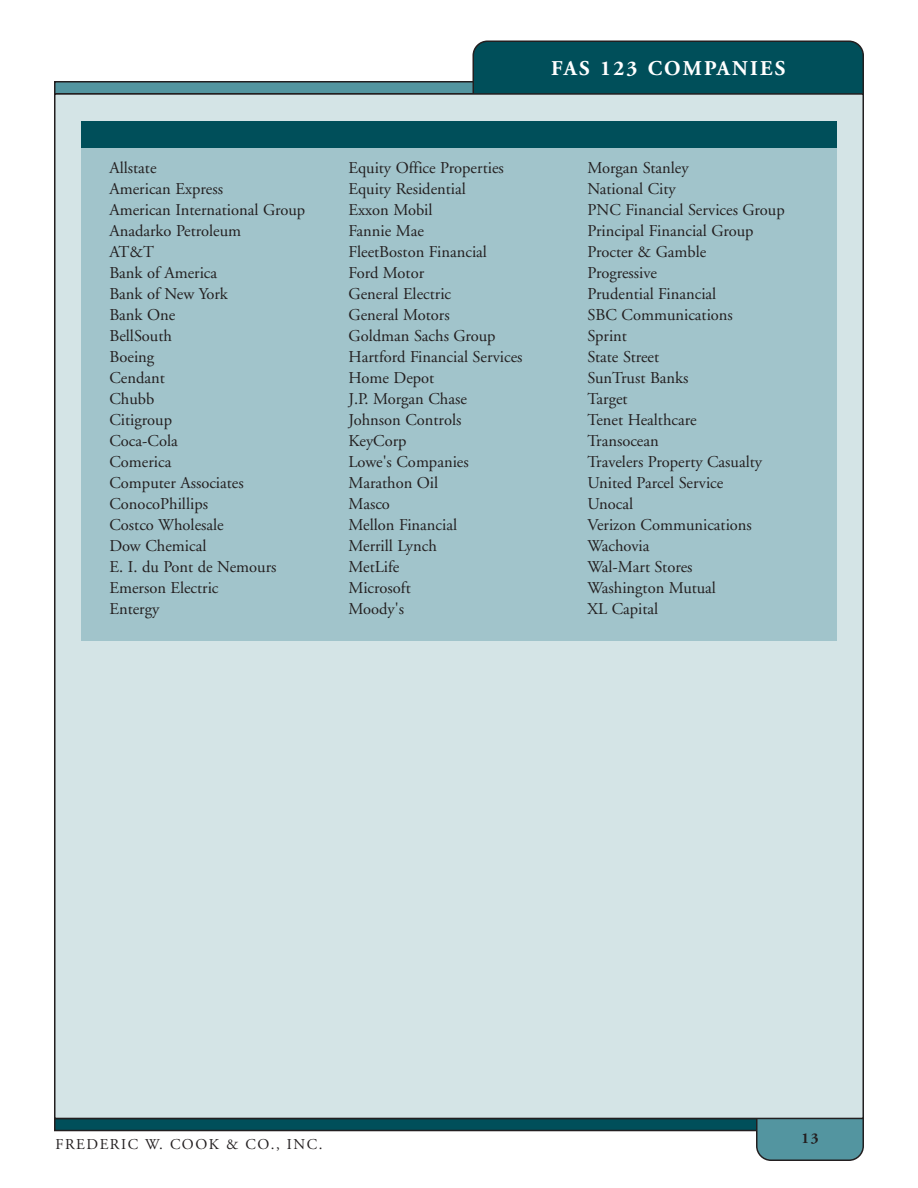
<style>
.page{position:relative;width:918px;height:1188px;background:#fff}
.page>*{position:absolute;margin:0;border:0;box-sizing:border-box;transform-origin:0 0}
.t1{font:700 21px "Adobe Garamond";letter-spacing:.105em;color:#fff}
.t2{font:16.5px/21px "Adobe Garamond";color:#231f20}
.t3{font:15px "Adobe Garamond";letter-spacing:.1em;color:#231f20}
.t4{font:700 15px "Adobe Garamond";color:#231f20}
</style>
<div class="page">
<div style="left:55px;top:82px;width:808px;height:12px;background:#5395a0"></div>
<div style="left:54px;top:81px;width:810px;height:13px;border:2px solid #231f20"></div>
<div style="left:472px;top:40px;width:392px;height:53px;background:#004f5a"></div>
<div style="left:55px;top:1119px;width:808px;height:12px;background:#004f5a"></div>
<div style="left:54px;top:1118px;width:810px;height:13px;border:2px solid #231f20"></div>
<svg style="left:756px;top:1119px;width:108px;height:42px;background:#538f99"></svg>
<div style="left:55px;top:94px;width:808px;height:1024px;background:#d4e4e6"></div>
<div style="left:81px;top:122px;width:756px;height:519px;background:#a1c4cb"></div>
<div style="left:81px;top:122px;width:756px;height:26px;background:#004f5a"></div>
<p class="t1" style="left:551px;top:60px;width:236px">FAS 123 COMPANIES</p>
<p class="t2" style="left:110px;top:159px;width:197px">Allstate<br>American Express<br>American International Group<br>Anadarko Petroleum<br>AT&amp;T<br>Bank of America<br>Bank of New York<br>Bank One<br>BellSouth<br>Boeing<br>Cendant<br>Chubb<br>Citigroup<br>Coca-Cola<br>Comerica<br>Computer Associates<br>ConocoPhillips<br>Costco Wholesale<br>Dow Chemical<br>E. I. du Pont de Nemours<br>Emerson Electric<br>Entergy</p>
<p class="t2" style="left:348px;top:159px;width:176px">Equity Office Properties<br>Equity Residential<br>Exxon Mobil<br>Fannie Mae<br>FleetBoston Financial<br>Ford Motor<br>General Electric<br>General Motors<br>Goldman Sachs Group<br>Hartford Financial Services<br>Home Depot<br>J.P. Morgan Chase<br>Johnson Controls<br>KeyCorp<br>Lowe's Companies<br>Marathon Oil<br>Masco<br>Mellon Financial<br>Merrill Lynch<br>MetLife<br>Microsoft<br>Moody's</p>
<p class="t2" style="left:587px;top:159px;width:199px">Morgan Stanley<br>National City<br>PNC Financial Services Group<br>Principal Financial Group<br>Procter &amp; Gamble<br>Progressive<br>Prudential Financial<br>SBC Communications<br>Sprint<br>State Street<br>SunTrust Banks<br>Target<br>Tenet Healthcare<br>Transocean<br>Travelers Property Casualty<br>United Parcel Service<br>Unocal<br>Verizon Communications<br>Wachovia<br>Wal-Mart Stores<br>Washington Mutual<br>XL Capital</p>
<p class="t3" style="left:55px;top:1138px;width:268px">FREDERIC W. COOK &amp; CO., INC.</p>
<p class="t4" style="left:801px;top:1133px;width:19px">13</p>
</div>
